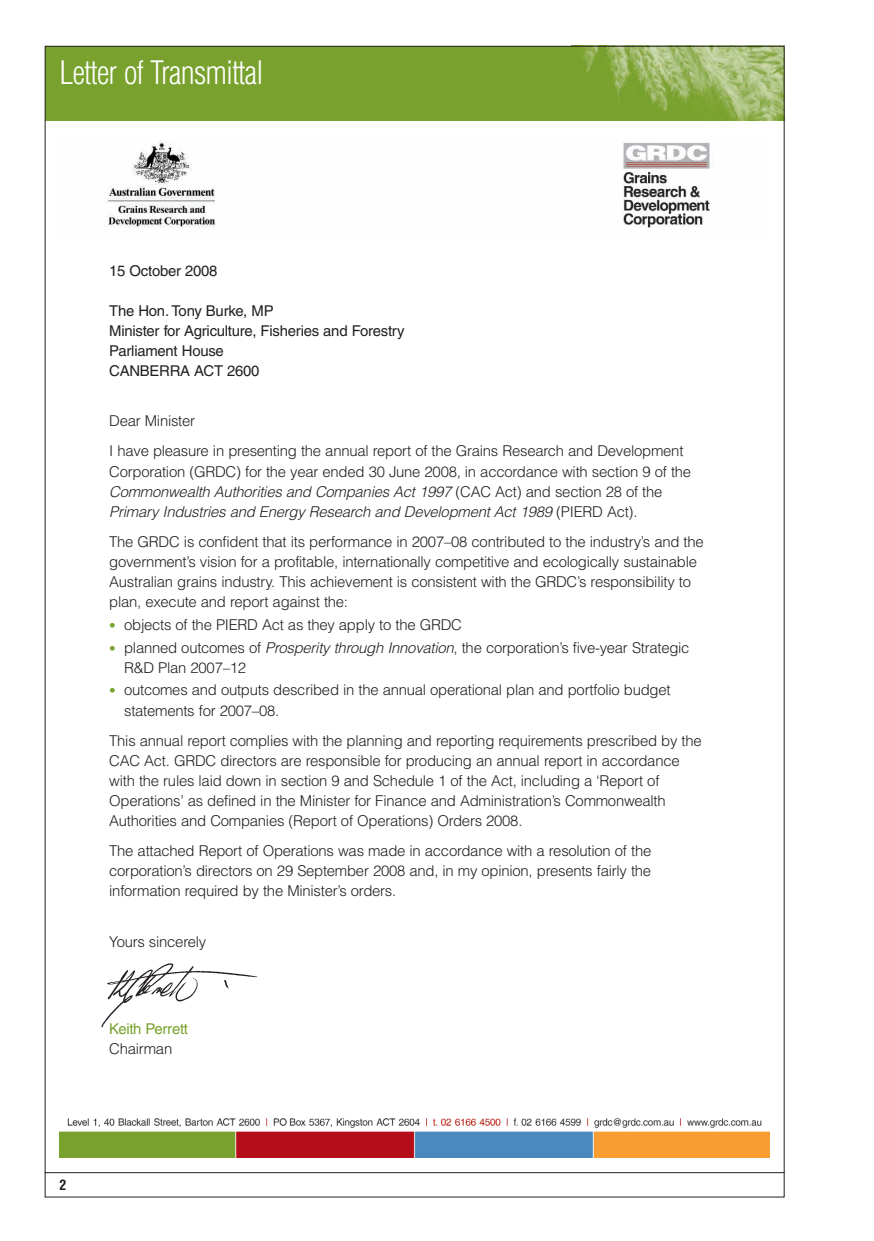
<style>
.page{position:relative;width:874px;height:1241px;background:#fff}
.page>*{position:absolute;margin:0;border:0;box-sizing:border-box;transform-origin:0 0}
.t1{font:300 condensed 31.5px "Helvetica";letter-spacing:-.02em;color:#fff}
.t2{font:300 14.88px/20.1px "Helvetica";letter-spacing:-.015em;color:#231f20}
.t3{font:14.88px/20.1px "Helvetica";letter-spacing:-.015em;color:#231f20}
.t4{font:14.88px "Helvetica";letter-spacing:-.015em;color:#78a22d}
.t5{font:700 condensed 14px "Helvetica";color:#231f20}
.s1{font-style:italic}
.s2{font-size:13.12px;color:#78a22d}
</style>
<div class="page">
<hr style="left:45px;top:1171px;width:739px;height:1px;background:#231f20">
<div style="left:45px;top:46px;width:739px;height:74px;background:#78a22d"></div>
<img style="left:60px;top:1118px;width:709px;height:39px">
<img style="left:104px;top:141px;width:610px;height:87px">
<img style="left:101px;top:963px;width:156px;height:65px">
<img style="left:582px;top:48px;width:200px;height:72px">
<h1 class="t1" style="left:60px;top:61px;width:205px">Letter of Transmittal</h1>
<p class="t3" style="left:109px;top:262px;width:110px">15 October 2008</p>
<p class="t3" style="left:109px;top:302px;width:296px">The Hon. Tony Burke, MP<br>Minister for Agriculture, Fisheries and Forestry<br>Parliament House<br>CANBERRA ACT 2600</p>
<p class="t2" style="left:109px;top:407px;width:575px;line-height:30.1px">Dear Minister<br>I have pleasure in presenting the annual report of the Grains Research and Development</p>
<p class="t2" style="left:109px;top:462px;width:583px">Corporation (GRDC) for the year ended 30 June 2008, in accordance with section 9 of the<br><span class="s1">Commonwealth Authorities and Companies Act 1997</span> ( C A C A c t ) a n d s e c t i o n 2 8 o f t h e<br><span class="s1">Primary Industries and Energy Research and Development Act 1989</span> ( P I E R D A c t ) .</p>
<p class="t2" style="left:109px;top:533px;width:595px">The GRDC is confident that its performance in 2007–08 contributed to the industry’s and the government’s vision for a profitable, internationally competitive and ecologically sustainable Australian grains industry. This achievement is consistent with the GRDC’s responsibility to plan, execute and report against the:</p>
<p class="t2" style="left:109px;top:616px;width:354px"><span class="s2">•</span> objects of the PIERD Act as they apply to the GRDC</p>
<p class="t2" style="left:124px;top:638px;width:566px;text-indent:-15px"><span class="s2">•</span> planned outcomes of <span class="s1">Prosperity through Innovation</span>, the corporation’s five-year Strategic<br>R&amp;D Plan 2007–12</p>
<p class="t2" style="left:124px;top:681px;width:547px;text-indent:-15px"><span class="s2">•</span> outcomes and outputs described in the annual operational plan and portfolio budget statements for 2007–08.</p>
<p class="t2" style="left:109px;top:731px;width:593px">This annual report complies with the planning and reporting requirements prescribed by the CAC Act. GRDC directors are responsible for producing an annual report in accordance with the rules laid down in section 9 and Schedule 1 of the Act, including a ‘Report of Operations’ as defined in the Minister for Finance and Administration’s Commonwealth Authorities and Companies (Report of Operations) Orders 2008.</p>
<p class="t2" style="left:109px;top:842px;width:543px;text-align:justify">The attached Report of Operations was made in accordance with a resolution of the corporation’s directors on 29 September 2008 and, in my opinion, presents fairly the information required by the Minister’s orders.</p>
<p class="t2" style="left:109px;top:932px;width:98px">Yours sincerely</p>
<p class="t4" style="left:109px;top:1023px;width:80px">Keith Perrett</p>
<p class="t2" style="left:109px;top:1039px;width:64px">Chairman</p>
<p class="t5" style="left:60px;top:1179px;width:8px">2</p>
</div>
